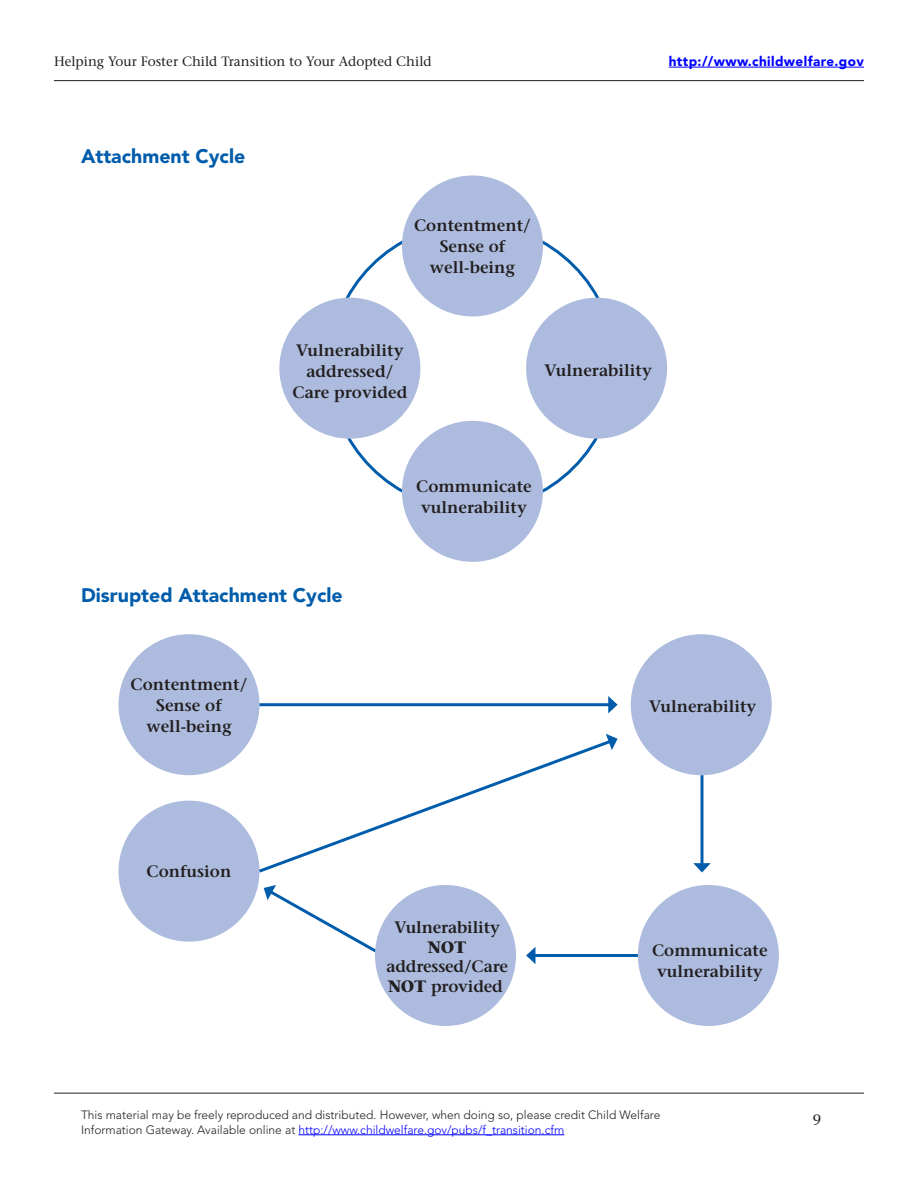
<style>
.page{position:relative;width:918px;height:1188px;background:#fff}
.page>*{position:absolute;margin:0;border:0;box-sizing:border-box;transform-origin:0 0}
.t1{font:900 19.5px "Avenir";color:#015dab}
.t2{font:600 16.5px/21px "Stone Serif";color:#231f20;text-align:center}
.t3{font:15px "Stone Serif";color:#231f20}
.t4{font:13.5px "Stone Serif";color:#231f20}
.t5{font:900 13.5px "Avenir";letter-spacing:.03em;color:#00f}
.t6{font:300 12px/15px "Avenir";color:#231f20}
.s1{font-weight:700}
.s2{color:#00f}
</style>
<div class="page">
<hr style="left:54px;top:1093px;width:810px;height:1px;background:#231f20">
<hr style="left:298px;top:1134px;width:266px;height:1px;background:#00f">
<hr style="left:669px;top:67px;width:195px;height:1px;background:#00f">
<hr style="left:54px;top:80px;width:810px;height:1px;background:#231f20">
<div style="left:402px;top:175px;width:141px;height:141px;background:#adbcde;border-radius:50%"></div>
<div style="left:402px;top:421px;width:141px;height:141px;background:#adbcde;border-radius:50%"></div>
<div style="left:526px;top:298px;width:141px;height:141px;background:#adbcde;border-radius:50%"></div>
<div style="left:279px;top:298px;width:141px;height:141px;background:#adbcde;border-radius:50%"></div>
<div style="left:118px;top:634px;width:142px;height:141px;background:#adbcde;border-radius:50%"></div>
<div style="left:118px;top:801px;width:142px;height:141px;background:#adbcde;border-radius:50%"></div>
<div style="left:631px;top:634px;width:141px;height:141px;background:#adbcde;border-radius:50%"></div>
<div style="left:638px;top:885px;width:141px;height:141px;background:#adbcde;border-radius:50%"></div>
<hr style="left:260px;top:703px;width:351px;height:3px;background:#015dab">
<svg style="left:608px;top:696px;width:10px;height:17px"></svg>
<svg style="left:256px;top:741px;width:350px;height:134px"></svg>
<svg style="left:606px;top:734px;width:12px;height:16px"></svg>
<svg style="left:700px;top:775px;width:4px;height:88px"></svg>
<svg style="left:693px;top:863px;width:18px;height:10px"></svg>
<hr style="left:533px;top:954px;width:105px;height:3px;background:#015dab">
<svg style="left:526px;top:947px;width:9px;height:17px"></svg>
<svg style="left:264px;top:885px;width:123px;height:68px"></svg>
<div style="left:375px;top:885px;width:141px;height:141px;background:#adbcde;border-radius:50%"></div>
<p class="t4" style="left:54px;top:53px;width:379px">Helping Your Foster Child Transition to Your Adopted Child</p>
<p class="t5" style="left:669px;top:53px;width:197px">http://www.childwelfare.gov</p>
<p class="t1" style="left:81px;top:145px;width:166px">Attachment Cycle</p>
<p class="t2" style="left:414px;top:215px;width:118px">Contentment/<br>Sense of well-being</p>
<p class="t2" style="left:292px;top:340px;width:116px">Vulnerability addressed/<br>Care provided</p>
<p class="t2" style="left:544px;top:360px;width:109px">Vulnerability</p>
<p class="t1" style="left:81px;top:583px;width:263px">Disrupted Attachment Cycle</p>
<p class="t2" style="left:131px;top:674px;width:118px">Contentment/<br>Sense of well-being</p>
<p class="t2" style="left:416px;top:475px;width:117px;text-align:left">Communicate vulnerability</p>
<p class="t2" style="left:649px;top:696px;width:109px">Vulnerability</p>
<p class="t2" style="left:147px;top:861px;width:86px">Confusion</p>
<p class="t2" style="left:386px;top:918px;width:123px;line-height:19.5px">Vulnerability<br><span class="s1">NOT </span>addressed/Care<br><span class="s1">NOT</span> provided</p>
<p class="t2" style="left:652px;top:939px;width:117px;text-align:left">Communicate vulnerability</p>
<p class="t6" style="left:81px;top:1107px;width:581px">This material may be freely reproduced and distributed. However, when doing so, please credit Child Welfare<br>Information Gateway. Available online at <span class="s2">http://www.childwelfare.gov/pubs/f_transition.cfm</span></p>
<p class="t3" style="left:813px;top:1111px;width:10px">9</p>
</div>
